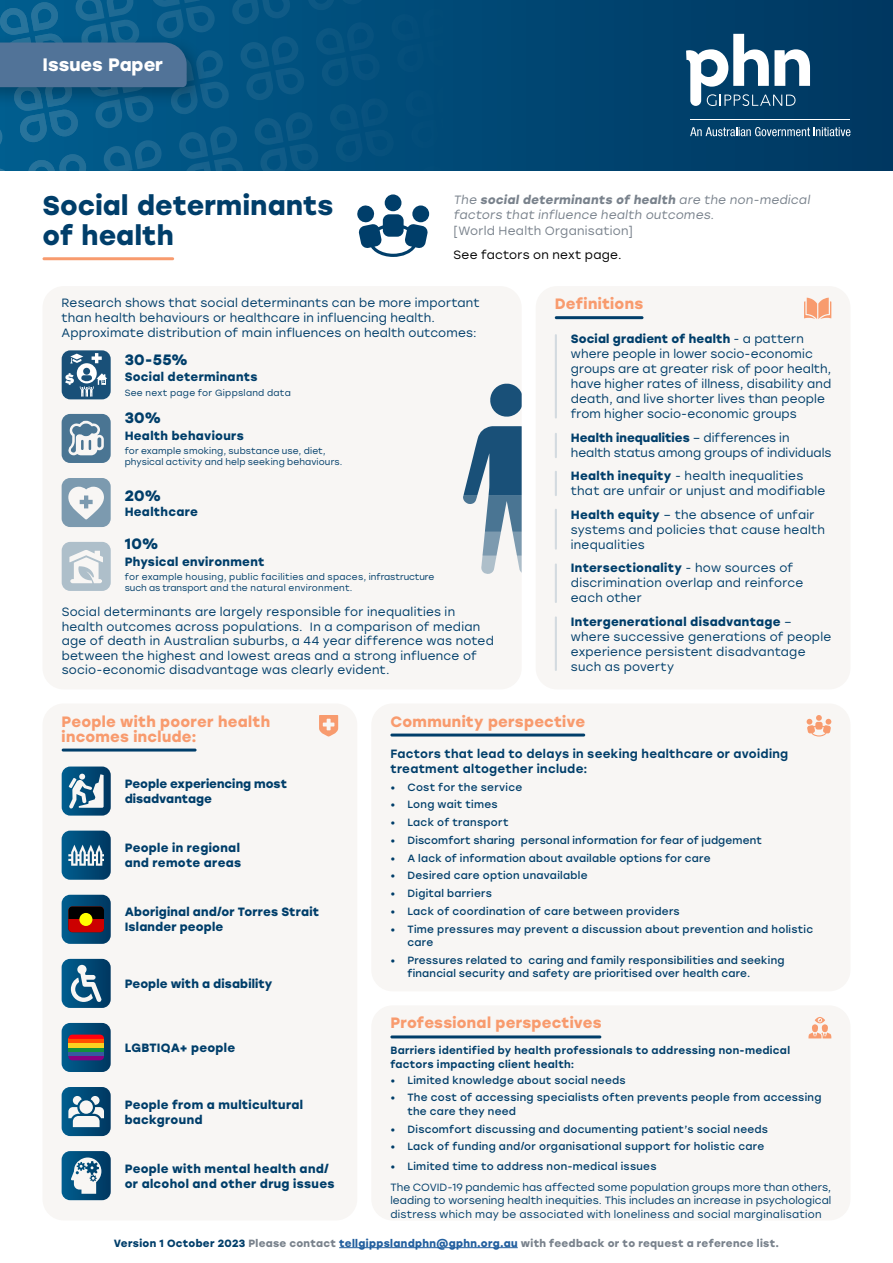
<style>
.page{position:relative;width:893px;height:1263px;background:#fff}
.page>*{position:absolute;margin:0;border:0;box-sizing:border-box;transform-origin:0 0}
.t1{font:700 27px/30px "Stolzl";letter-spacing:.01em;color:#003e6a}
.t2{font:700 18px "Stolzl";color:#fff}
.t3{font:700 15px/15px "Stolzl";letter-spacing:.015em;color:#f89b6e}
.t4{font:700 15px "Stolzl";letter-spacing:.02em;color:#003e6a}
.t5{font:12px/15px "Stolzl";letter-spacing:.02em;color:#003e6a}
.t6{font:700 12px/15px "Stolzl";letter-spacing:.02em;color:#003e6a}
.t7{font:12px/15.5px "Stolzl";letter-spacing:.02em;color:#79828c}
.t8{font:500 12px/15px "Stolzl";letter-spacing:.025em;color:#003e6a}
.t9{font:12px/15px "Stolzl";color:#003e6a}
.t10{font:700 12px/15px "Stolzl";color:#003e6a}
.t11{font:12px "Stolzl";letter-spacing:.02em;color:#000}
.t12{font:10.5px/13.5px "Stolzl";letter-spacing:.025em;color:#003e6a}
.t13{font:10.5px/13.5px "Stolzl";letter-spacing:.025em;color:#003e6a;text-align:justify}
.t14{font:700 10.5px "Stolzl";letter-spacing:.03em;color:#79828c}
.t15{font:500 10.5px/13.5px "Stolzl";letter-spacing:.03em;color:#003e6a}
.t16{font:9px/10.8px "Stolzl";letter-spacing:.015em;color:#003e6a}
.s1{font-weight:700}
.s2{color:#003e6a}
.s3{color:#215e9e}
</style>
<div class="page">
<div style="left:0;top:0;width:893px;height:170px;background:#003f6a"></div>
<svg style="left:690px;top:127px;width:160px;height:9px"></svg>
<svg style="left:686px;top:34px;width:124px;height:72px"></svg>
<hr style="left:690px;top:119px;width:160px;height:1px;background:#fff">
<svg style="left:0;top:0;width:555px;height:170px"></svg>
<div style="left:43px;top:703px;width:314px;height:517px;background:#f8f6f4;border-radius:21px"></div>
<hr style="left:62px;top:748px;width:135px;height:3px;background:#003e6a">
<hr style="left:43px;top:257px;width:131px;height:3px;background:#f89b6e">
<hr style="left:339px;top:1247px;width:179px;height:1px;background:#215e9e">
<div style="left:43px;top:286px;width:479px;height:403px;background:#f8f6f4;border-radius:21px"></div>
<svg style="left:463px;top:426px;width:59px;height:148px"></svg>
<svg style="left:490px;top:384px;width:32px;height:33px"></svg>
<div style="left:62px;top:350px;width:49px;height:49px;background:#195078;border-radius:9px"></div>
<div style="left:536px;top:286px;width:314px;height:403px;background:#f8f6f4;border-radius:21px"></div>
<hr style="left:555px;top:316px;width:88px;height:3px;background:#003e6a">
<hr style="left:555px;top:334px;width:2px;height:85px;background:#003e6a">
<hr style="left:555px;top:433px;width:2px;height:25px;background:#003e6a">
<hr style="left:555px;top:471px;width:2px;height:25px;background:#003e6a">
<hr style="left:555px;top:509px;width:2px;height:41px;background:#003e6a">
<hr style="left:555px;top:563px;width:2px;height:40px;background:#003e6a">
<hr style="left:555px;top:616px;width:2px;height:55px;background:#003e6a">
<div style="left:62px;top:478px;width:49px;height:49px;background:#7c9aaf;border-radius:9px"></div>
<div style="left:62px;top:414px;width:49px;height:49px;background:#4a7593;border-radius:9px"></div>
<div style="left:62px;top:542px;width:49px;height:49px;background:#aebfca;border-radius:9px"></div>
<svg style="left:68px;top:487px;width:36px;height:32px"></svg>
<svg style="left:68px;top:421px;width:36px;height:34px"></svg>
<svg style="left:69px;top:550px;width:34px;height:33px"></svg>
<svg style="left:62px;top:766px;width:49px;height:50px"></svg>
<svg style="left:62px;top:831px;width:49px;height:49px;background:#306b8f"></svg>
<svg style="left:62px;top:895px;width:49px;height:49px;background:#0c4162"></svg>
<div style="left:68px;top:919px;width:36px;height:13px;background:#c00"></div>
<div style="left:79px;top:913px;width:13px;height:13px;background:#ff0;border-radius:50%"></div>
<svg style="left:62px;top:959px;width:49px;height:49px"></svg>
<svg style="left:62px;top:1023px;width:49px;height:49px;background:#465566"></svg>
<svg style="left:62px;top:1087px;width:49px;height:49px"></svg>
<svg style="left:62px;top:1151px;width:49px;height:49px"></svg>
<div style="left:385px;top:194px;width:16px;height:17px;background:#003e6a;border-radius:50%"></div>
<svg style="left:357px;top:205px;width:71px;height:52px"></svg>
<svg style="left:804px;top:298px;width:27px;height:21px"></svg>
<div style="left:371px;top:703px;width:479px;height:288px;background:#f8f6f4;border-radius:21px"></div>
<hr style="left:390px;top:733px;width:195px;height:3px;background:#003e6a">
<svg style="left:807px;top:715px;width:24px;height:21px"></svg>
<svg style="left:806px;top:718px;width:7px;height:7px"></svg>
<div style="left:371px;top:1005px;width:479px;height:215px;background:#f8f6f4;border-radius:21px"></div>
<hr style="left:390px;top:1035px;width:211px;height:3px;background:#003e6a">
<svg style="left:808px;top:1017px;width:23px;height:21px"></svg>
<svg style="left:65px;top:353px;width:42px;height:44px"></svg>
<svg style="left:319px;top:715px;width:19px;height:21px"></svg>
<h2 class="t2" style="left:43px;top:52px;width:122px">Issues Paper</h2>
<h1 class="t1" style="left:43px;top:189px;width:292px">Social determinants of health</h1>
<p class="t7" style="left:453px;top:191px;width:360px">The <span class="s1">social determinants of health</span> are the non-medical factors that influence health outcomes.<br>[World Health Organisation]</p>
<p class="t11" style="left:454px;top:246px;width:169px">See factors on next page.</p>
<p class="t5" style="left:62px;top:295px;width:420px">Research shows that social determinants can be more important than health behaviours or healthcare in influencing health.<br>Approximate distribution of main influences on health outcomes:</p>
<p class="t4" style="left:125px;top:348px;width:65px">30-55%</p>
<p class="t6" style="left:125px;top:369px;width:134px">Social determinants</p>
<p class="t16" style="left:125px;top:387px;width:168px">See next page for Gippsland data</p>
<p class="t4" style="left:125px;top:407px;width:38px">30%</p>
<p class="t6" style="left:125px;top:428px;width:121px">Health behaviours</p>
<p class="t16" style="left:125px;top:445px;width:219px">for example smoking, substance use, diet, physical activity and help seeking behaviours.</p>
<p class="t4" style="left:125px;top:485px;width:38px">20%</p>
<p class="t6" style="left:125px;top:503px;width:75px">Healthcare</p>
<p class="t4" style="left:125px;top:533px;width:35px">10%</p>
<p class="t6" style="left:125px;top:553px;width:141px">Physical environment</p>
<p class="t16" style="left:125px;top:571px;width:311px">for example housing, public facilities and spaces, infrastructure such as transport and the natural environment.</p>
<p class="t5" style="left:62px;top:605px;width:434px;line-height:14.4px">Social determinants are largely responsible for inequalities in health outcomes across populations. In a comparison of median age of death in Australian suburbs, a 44 year difference was noted between the highest and lowest areas and a strong influence of socio-economic disadvantage was clearly evident.</p>
<p class="t3" style="left:555px;top:296px;width:90px">Definitions</p>
<p class="t5" style="left:571px;top:331px;width:262px"><span class="s1">Social gradient of health</span> - a pattern where people in lower socio-economic groups are at greater risk of poor health, have higher rates of illness, disability and death, and live shorter lives than people from higher socio-economic groups</p>
<p class="t9" style="left:571px;top:430px;width:262px"><span class="s1">Health inequalities</span> – differences in health status among groups of individuals</p>
<p class="t5" style="left:571px;top:468px;width:256px"><span class="s1">Health inequity</span> - health inequalities that are unfair or unjust and modifiable</p>
<p class="t5" style="left:571px;top:507px;width:256px"><span class="s1">Health equity</span> – the absence of unfair systems and policies that cause health inequalities</p>
<p class="t5" style="left:571px;top:560px;width:234px"><span class="s1">Intersectionality</span> - how sources of discrimination overlap and reinforce each other</p>
<p class="t5" style="left:571px;top:614px;width:262px"><span class="s1">Intergenerational disadvantage</span> – where successive generations of people experience persistent disadvantage such as poverty</p>
<p class="t3" style="left:62px;top:713px;width:210px">People with poorer health incomes include:</p>
<p class="t10" style="left:125px;top:776px;width:164px">People experiencing most disadvantage</p>
<p class="t6" style="left:125px;top:840px;width:118px">People in regional and remote areas</p>
<p class="t6" style="left:125px;top:904px;width:196px">Aboriginal and/or Torres Strait<br>Islander people</p>
<p class="t6" style="left:125px;top:976px;width:149px">People with a disability</p>
<p class="t6" style="left:125px;top:1040px;width:112px">LGBTIQA+ people</p>
<p class="t6" style="left:125px;top:1096px;width:180px">People from a multicultural background</p>
<p class="t6" style="left:125px;top:1160px;width:211px">People with mental health and/ or alcohol and other drug issues</p>
<p class="t3" style="left:390px;top:713px;width:196px">Community perspective</p>
<p class="t8" style="left:390px;top:745px;width:399px">Factors that lead to delays in seeking healthcare or avoiding treatment altogether include:</p>
<p class="t12" style="left:390px;top:780px;width:133px">• Cost for the service</p>
<p class="t12" style="left:390px;top:797px;width:109px">• Long wait times</p>
<p class="t12" style="left:390px;top:815px;width:120px">• Lack of transport</p>
<p class="t12" style="left:390px;top:833px;width:373px">• Discomfort sharing personal information for fear of judgement</p>
<p class="t12" style="left:390px;top:851px;width:322px">• A lack of information about available options for care</p>
<p class="t12" style="left:390px;top:868px;width:199px">• Desired care option unavailable</p>
<p class="t12" style="left:390px;top:886px;width:103px">• Digital barriers</p>
<p class="t12" style="left:390px;top:904px;width:291px">• Lack of coordination of care between providers</p>
<p class="t12" style="left:407px;top:922px;width:407px;text-indent:-17px">• Time pressures may prevent a discussion about prevention and holistic care</p>
<p class="t12" style="left:407px;top:953px;width:379px;text-indent:-17px">• Pressures related to caring and family responsibilities and seeking financial security and safety are prioritised over health care.</p>
<p class="t3" style="left:390px;top:1015px;width:213px">Professional perspectives</p>
<p class="t15" style="left:390px;top:1043px;width:401px">Barriers identified by health professionals to addressing non-medical factors impacting client health:</p>
<p class="t12" style="left:390px;top:1073px;width:237px">• Limited knowledge about social needs</p>
<p class="t12" style="left:407px;top:1090px;width:416px;text-indent:-17px">• The cost of accessing specialists often prevents people from accessing the care they need</p>
<p class="t12" style="left:390px;top:1122px;width:379px">• Discomfort discussing and documenting patient’s social needs</p>
<p class="t12" style="left:390px;top:1139px;width:375px">• Lack of funding and/or organisational support for holistic care</p>
<p class="t12" style="left:390px;top:1159px;width:268px">• Limited time to address non-medical issues</p>
<p class="t13" style="left:390px;top:1180px;width:442px">The COVID-19 pandemic has affected some population groups more than others, leading to worsening health inequities. This includes an increase in psychological distress which may be associated with loneliness and social marginalisation</p>
<p class="t14" style="left:114px;top:1235px;width:667px"><span class="s2">Version 1 October 2023</span> Please contact <span class="s3">tellgippslandphn@gphn.org.au</span> with feedback or to request a reference list.</p>
</div>
